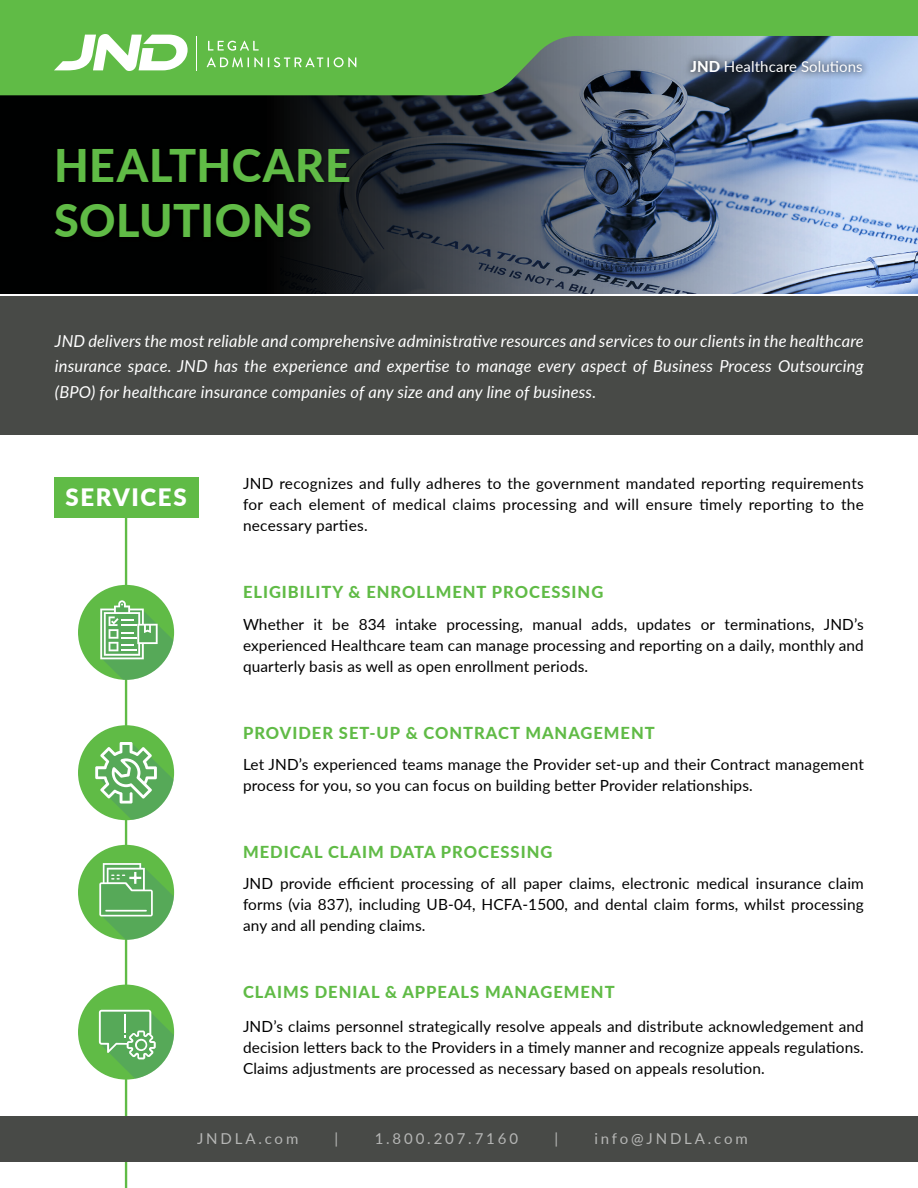
<style>
.page{position:relative;width:918px;height:1188px;background:#fff}
.page>*{position:absolute;margin:0;border:0;box-sizing:border-box;transform-origin:0 0}
.t1{font:800 45px/54.9px "Lato";letter-spacing:.01em;color:#60bb46}
.t2{font:900 24px "Lato";letter-spacing:.07em;color:#fff}
.t3{font:italic 16.5px/25.5px "Lato";letter-spacing:.01em;color:#fff;text-align:justify}
.t4{font:800 16.5px "Lato";letter-spacing:.06em;color:#60bb46}
.t5{font:15.3px/21px "Lato";letter-spacing:.01em;color:#000;text-align:justify}
.t6{font:15px "Lato";letter-spacing:.18em;color:#fff}
.t7{font:15px "Lato";letter-spacing:.005em;color:#fff}
.s1{font-weight:800}
</style>
<div class="page">
<img style="left:830px;top:95px;width:88px;height:199px">
<svg style="left:0;top:95px;width:830px;height:199px;background:#3a4352"></svg>
<div style="left:0;top:296px;width:918px;height:139px;background:#484a47"></div>
<svg style="left:0;top:0;width:918px;height:95px;background:#65ae5a"></svg>
<hr style="left:196px;top:37px;width:1px;height:34px;background:#fff">
<svg style="left:207px;top:57px;width:149px;height:10px"></svg>
<svg style="left:208px;top:41px;width:51px;height:10px"></svg>
<svg style="left:54px;top:34px;width:134px;height:37px"></svg>
<div style="left:53px;top:146px;width:300px;height:96px;background:#000;opacity:.3"></div>
<svg style="left:683px;top:53px;width:187px;height:27px;background:#5e6e86"></svg>
<hr style="left:125px;top:501px;width:2px;height:687px;background:#60bb46">
<div style="left:54px;top:477px;width:144px;height:40px;background:#60bb46"></div>
<div style="left:0;top:1116px;width:918px;height:46px;background:#484a47"></div>
<div style="left:78px;top:585px;width:96px;height:95px;background:#60bb46;border-radius:50%"></div>
<svg style="left:100px;top:600px;width:74px;height:80px"></svg>
<div style="left:78px;top:725px;width:96px;height:95px;background:#60bb46;border-radius:50%"></div>
<svg style="left:95px;top:742px;width:79px;height:78px"></svg>
<div style="left:78px;top:845px;width:96px;height:95px;background:#60bb46;border-radius:50%"></div>
<svg style="left:99px;top:863px;width:75px;height:77px"></svg>
<hr style="left:105px;top:910px;width:42px;height:2px;background:#fff">
<div style="left:78px;top:985px;width:96px;height:95px;background:#60bb46;border-radius:50%"></div>
<svg style="left:99px;top:1010px;width:75px;height:70px"></svg>
<h1 class="t1" style="left:54px;top:137px;width:298px">HEALTHCARE<br>SOLUTIONS</h1>
<p class="t7" style="left:690px;top:56px;width:174px"><span class="s1">JND</span> Healthcare Solutions</p>
<p class="t3" style="left:55px;top:327px;width:810px">JND delivers the most reliable and comprehensive administrative resources and services to our clients in the healthcare insurance space. JND has the experience and expertise to manage every aspect of Business Process Outsourcing (BPO) for healthcare insurance companies of any size and any line of business.</p>
<h2 class="t2" style="left:65px;top:479px;width:123px">SERVICES</h2>
<p class="t5" style="left:243px;top:473px;width:622px">JND recognizes and fully adheres to the government mandated reporting requirements for each element of medical claims processing and will ensure timely reporting to the necessary parties.</p>
<p class="t4" style="left:243px;top:580px;width:362px">ELIGIBILITY &amp; ENROLLMENT PROCESSING</p>
<p class="t5" style="left:243px;top:613px;width:622px">Whether it be 834 intake processing, manual adds, updates or terminations, JND’s experienced Healthcare team can manage processing and reporting on a daily, monthly and quarterly basis as well as open enrollment periods.</p>
<p class="t4" style="left:243px;top:720px;width:413px">PROVIDER SET-UP &amp; CONTRACT MANAGEMENT</p>
<p class="t5" style="left:243px;top:754px;width:622px">Let JND’s experienced teams manage the Provider set-up and their Contract management process for you, so you can focus on building better Provider relationships.</p>
<p class="t4" style="left:243px;top:840px;width:311px">MEDICAL CLAIM DATA PROCESSING</p>
<p class="t5" style="left:243px;top:872px;width:622px">JND provide efficient processing of all paper claims, electronic medical insurance claim forms (via 837), including UB-04, HCFA-1500, and dental claim forms, whilst processing any and all pending claims.</p>
<p class="t4" style="left:243px;top:980px;width:373px">CLAIMS DENIAL &amp; APPEALS MANAGEMENT</p>
<p class="t5" style="left:243px;top:1015px;width:622px">JND’s claims personnel strategically resolve appeals and distribute acknowledgement and decision letters back to the Providers in a timely manner and recognize appeals regulations.<br>Claims adjustments are processed as necessary based on appeals resolution.</p>
<p class="t6" style="left:197px;top:1128px;width:103px">JNDLA.com</p>
<p class="t6" style="left:335px;top:1128px;width:5px">|</p>
<p class="t6" style="left:375px;top:1128px;width:145px">1.800.207.7160</p>
<p class="t6" style="left:554px;top:1128px;width:5px">|</p>
<p class="t6" style="left:594px;top:1128px;width:155px">info@JNDLA.com</p>
</div>
